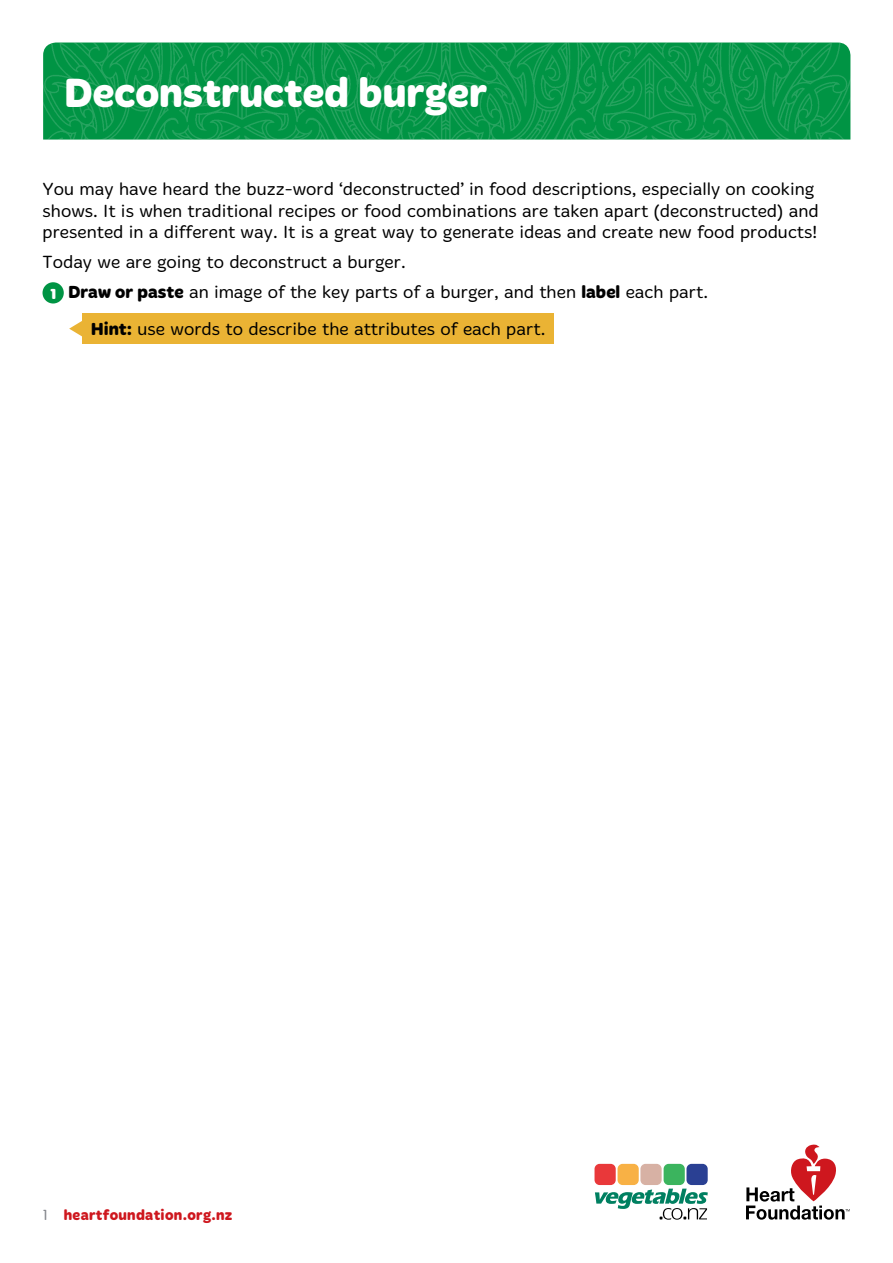
<style>
.page{position:relative;width:893px;height:1263px;background:#fff}
.page>*{position:absolute;margin:0;border:0;box-sizing:border-box;transform-origin:0 0}
.t1{font:700 42px "Merge";color:#fff}
.t2{font:300 18px/21.6px "Merge";color:#000}
.t3{font:700 15px "Merge";letter-spacing:.02em;color:#ce171e}
.s1{font-weight:700;font-size:15px;color:#fff}
.s2{font-weight:700}
.s3{font-weight:300;color:#84868c}
</style>
<div class="page">
<svg style="left:746px;top:1144px;width:104px;height:76px"></svg>
<div style="left:686px;top:1164px;width:22px;height:21px;background:#2a4093;border-radius:5px"></div>
<div style="left:664px;top:1164px;width:21px;height:21px;background:#3bb45e;border-radius:5px"></div>
<div style="left:640px;top:1164px;width:22px;height:21px;background:#d7b1a4;border-radius:5px"></div>
<div style="left:617px;top:1164px;width:22px;height:21px;background:#f8b145;border-radius:5px"></div>
<div style="left:594px;top:1164px;width:22px;height:21px;background:#e9383a;border-radius:5px"></div>
<svg style="left:595px;top:1188px;width:113px;height:32px"></svg>
<img style="left:43px;top:43px;width:807px;height:97px">
<div style="left:43px;top:282px;width:21px;height:21px;background:#009444;border-radius:50%"></div>
<svg style="left:69px;top:321px;width:13px;height:16px"></svg>
<div style="left:82px;top:313px;width:472px;height:31px;background:#eab334"></div>
<h1 class="t1" style="left:64px;top:68px;width:425px">Deconstructed burger</h1>
<p class="t2" style="left:43px;top:178px;width:778px">You may have heard the buzz-word ‘deconstructed’ in food descriptions, especially on cooking shows. It is when traditional recipes or food combinations are taken apart (deconstructed) and presented in a different way. It is a great way to generate ideas and create new food products!</p>
<p class="t2" style="left:50px;top:248px;width:659px;line-height:29.1px;text-indent:-8px">Today we are going to deconstruct a burger.<br><span class="s1">1</span> <span class="s2">Draw or paste</span> an image of the key parts of a burger, and then <span class="s2">label</span> each part.</p>
<p class="t2" style="left:91px;top:319px;width:456px"><span class="s2">Hint:</span> use words to describe the attributes of each part.</p>
<p class="t3" style="left:43px;top:1207px;width:191px"><span class="s3">1</span> heartfoundation.org.nz</p>
</div>
